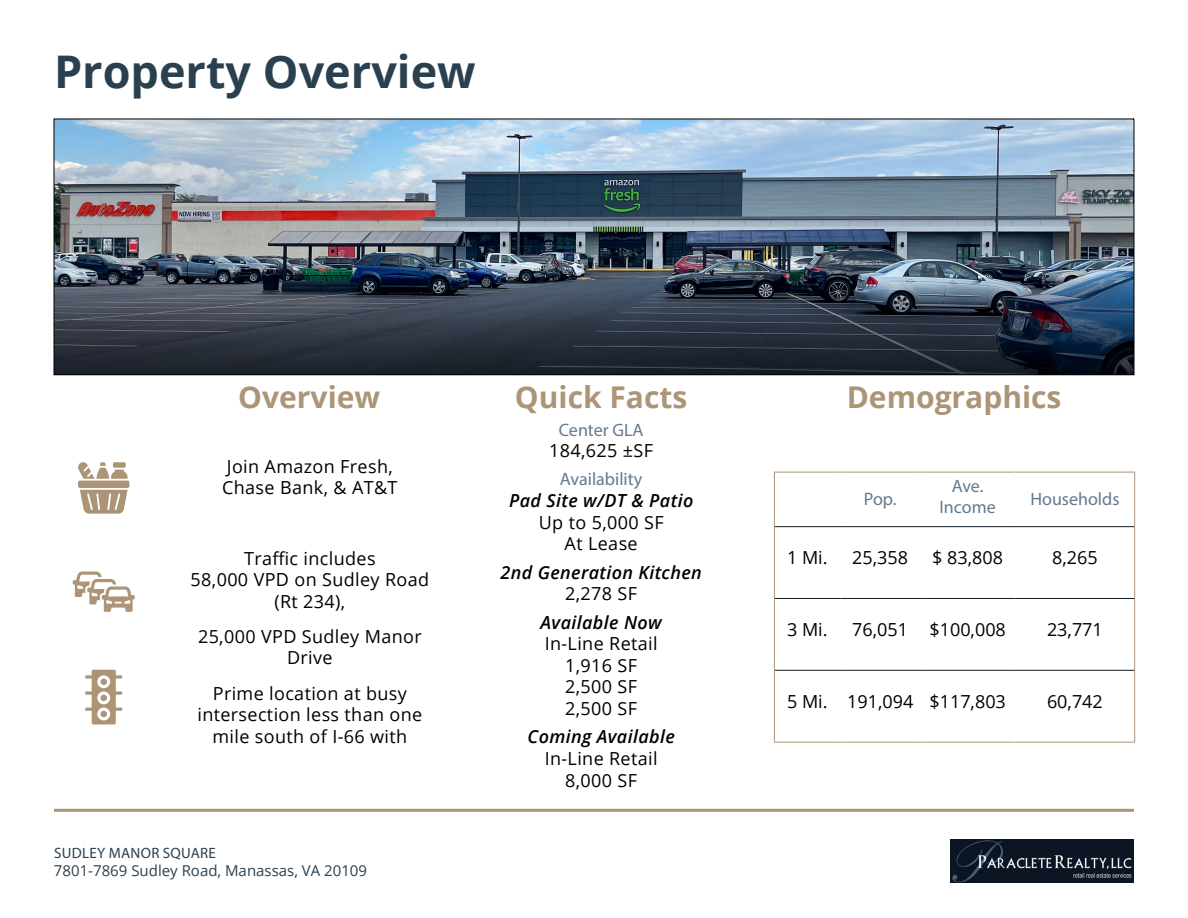
<style>
.page{position:relative;width:1188px;height:918px;background:#fff}
.page>*{position:absolute;margin:0;border:0;box-sizing:border-box;transform-origin:0 0}
.t1{font:700 45px "Open Sans";color:#2b404f}
.t2{font:700 30px "Open Sans";color:#ac9577}
.t3{font:18px/21.6px "Open Sans";letter-spacing:.02em;color:#000;text-align:center}
.t4{font:italic 600 18px "Open Sans";letter-spacing:.02em;color:#000}
.t5{font:18px/21.6px "Myriad Pro";color:#65798e;text-align:center}
.t6{font:18px "Open Sans";color:#000}
.t7{font:15px "Open Sans";color:#2b404f}
.t8{font:15px "Myriad Pro";letter-spacing:.02em;color:#2b404f}
</style>
<div class="page">
<img style="left:950px;top:840px;width:184px;height:42px">
<hr style="left:54px;top:809px;width:1080px;height:3px;background:#ac9577">
<img style="left:54px;top:119px;width:1080px;height:159px">
<svg style="left:54px;top:278px;width:1080px;height:97px;background:#2f3846"></svg>
<svg style="left:775px;top:527px;width:359px;height:215px"></svg>
<hr style="left:774px;top:472px;width:66px;height:1px;background:#ac9577">
<hr style="left:774px;top:472px;width:1px;height:55px;background:#ac9577">
<hr style="left:840px;top:472px;width:80px;height:1px;background:#ac9577">
<hr style="left:920px;top:472px;width:95px;height:1px;background:#ac9577">
<hr style="left:1015px;top:472px;width:120px;height:1px;background:#ac9577">
<hr style="left:1134px;top:472px;width:1px;height:55px;background:#ac9577">
<hr style="left:774px;top:527px;width:1px;height:71px;background:#ac9577">
<hr style="left:1134px;top:527px;width:1px;height:71px;background:#ac9577">
<hr style="left:774px;top:598px;width:1px;height:72px;background:#ac9577">
<hr style="left:1134px;top:598px;width:1px;height:72px;background:#ac9577">
<hr style="left:774px;top:670px;width:1px;height:72px;background:#ac9577">
<hr style="left:1134px;top:670px;width:1px;height:72px;background:#ac9577">
<hr style="left:774px;top:742px;width:66px;height:1px;background:#ac9577">
<hr style="left:840px;top:742px;width:80px;height:1px;background:#ac9577">
<hr style="left:920px;top:742px;width:95px;height:1px;background:#ac9577">
<hr style="left:1015px;top:742px;width:120px;height:1px;background:#ac9577">
<hr style="left:840px;top:472px;width:1px;height:54px;background:#fff">
<hr style="left:920px;top:472px;width:1px;height:54px;background:#fff">
<hr style="left:1015px;top:472px;width:1px;height:54px;background:#fff">
<hr style="left:840px;top:527px;width:1px;height:71px;background:#fff">
<hr style="left:920px;top:527px;width:1px;height:71px;background:#fff">
<hr style="left:1015px;top:527px;width:1px;height:71px;background:#fff">
<hr style="left:840px;top:599px;width:1px;height:71px;background:#fff">
<hr style="left:920px;top:599px;width:1px;height:71px;background:#fff">
<hr style="left:1015px;top:599px;width:1px;height:71px;background:#fff">
<hr style="left:840px;top:671px;width:1px;height:71px;background:#fff">
<hr style="left:920px;top:671px;width:1px;height:71px;background:#fff">
<hr style="left:1015px;top:671px;width:1px;height:71px;background:#fff">
<hr style="left:775px;top:526px;width:65px;height:1px;background:#0f1c29">
<hr style="left:840px;top:526px;width:80px;height:1px;background:#0f1c29">
<hr style="left:920px;top:526px;width:95px;height:1px;background:#0f1c29">
<hr style="left:1015px;top:526px;width:119px;height:1px;background:#0f1c29">
<hr style="left:775px;top:598px;width:65px;height:1px;background:#0f1c29">
<hr style="left:840px;top:598px;width:80px;height:1px;background:#0f1c29">
<hr style="left:920px;top:598px;width:95px;height:1px;background:#0f1c29">
<hr style="left:1015px;top:598px;width:119px;height:1px;background:#0f1c29">
<hr style="left:775px;top:670px;width:65px;height:1px;background:#0f1c29">
<hr style="left:840px;top:670px;width:80px;height:1px;background:#0f1c29">
<hr style="left:920px;top:670px;width:95px;height:1px;background:#0f1c29">
<hr style="left:1015px;top:670px;width:119px;height:1px;background:#0f1c29">
<svg style="left:73px;top:572px;width:62px;height:40px"></svg>
<svg style="left:85px;top:670px;width:37px;height:54px"></svg>
<div style="left:78px;top:481px;width:51px;height:7px;background:#ac9577;border-radius:2px"></div>
<svg style="left:80px;top:490px;width:48px;height:24px"></svg>
<svg style="left:78px;top:462px;width:50px;height:17px"></svg>
<h1 class="t1" style="left:54px;top:40px;width:423px">Property Overview</h1>
<h2 class="t2" style="left:238px;top:376px;width:143px">Overview</h2>
<h2 class="t2" style="left:515px;top:376px;width:174px">Quick Facts</h2>
<h2 class="t2" style="left:847px;top:376px;width:216px">Demographics</h2>
<p class="t5" style="left:559px;top:418px;width:86px">Center GLA</p>
<p class="t3" style="left:549px;top:439px;width:105px">184,625 ±SF</p>
<p class="t5" style="left:560px;top:468px;width:84px">Availability</p>
<p class="t4" style="left:509px;top:488px;width:186px">Pad Site w/DT &amp; Patio</p>
<p class="t3" style="left:539px;top:511px;width:126px">Up to 5,000 SF<br>At Lease</p>
<p class="t4" style="left:501px;top:560px;width:203px">2nd Generation Kitchen</p>
<p class="t3" style="left:565px;top:582px;width:73px">2,278 SF</p>
<p class="t4" style="left:541px;top:610px;width:123px">Available Now</p>
<p class="t3" style="left:545px;top:632px;width:114px">In-Line Retail<br>1,916 SF<br>2,500 SF<br>2,500 SF</p>
<p class="t4" style="left:528px;top:724px;width:149px">Coming Available</p>
<p class="t3" style="left:545px;top:747px;width:114px">In-Line Retail<br>8,000 SF</p>
<p class="t3" style="left:222px;top:455px;width:177px;text-align:left">Join Amazon Fresh,<br>Chase Bank, &amp; AT&amp;T</p>
<p class="t5" style="left:940px;top:475px;width:58px">Ave.<br>Income</p>
<p class="t5" style="left:1030px;top:488px;width:91px">Households</p>
<p class="t5" style="left:864px;top:488px;width:34px">Pop.</p>
<p class="t3" style="left:191px;top:547px;width:240px">Traffic includes<br>58,000 VPD on Sudley Road (Rt 234),</p>
<p class="t3" style="left:198px;top:625px;width:225px">25,000 VPD Sudley Manor<br>Drive</p>
<p class="t3" style="left:197px;top:682px;width:226px">Prime location at busy intersection less than one mile south of I-66 with</p>
<p class="t3" style="left:787px;top:547px;width:42px">1 Mi.</p>
<p class="t3" style="left:852px;top:547px;width:57px">25,358</p>
<p class="t3" style="left:932px;top:547px;width:72px">$ 83,808</p>
<p class="t3" style="left:1052px;top:547px;width:47px">8,265</p>
<p class="t3" style="left:787px;top:618px;width:42px">3 Mi.</p>
<p class="t6" style="left:852px;top:617px;width:155px">76,051 $100,008</p>
<p class="t3" style="left:1047px;top:618px;width:57px">23,771</p>
<p class="t6" style="left:787px;top:689px;width:220px">5 Mi. 191,094 $117,803</p>
<p class="t3" style="left:1047px;top:690px;width:57px">60,742</p>
<p class="t8" style="left:54px;top:843px;width:163px">SUDLEY MANOR SQUARE</p>
<p class="t7" style="left:54px;top:860px;width:315px">7801-7869 Sudley Road, Manassas, VA 20109</p>
</div>
